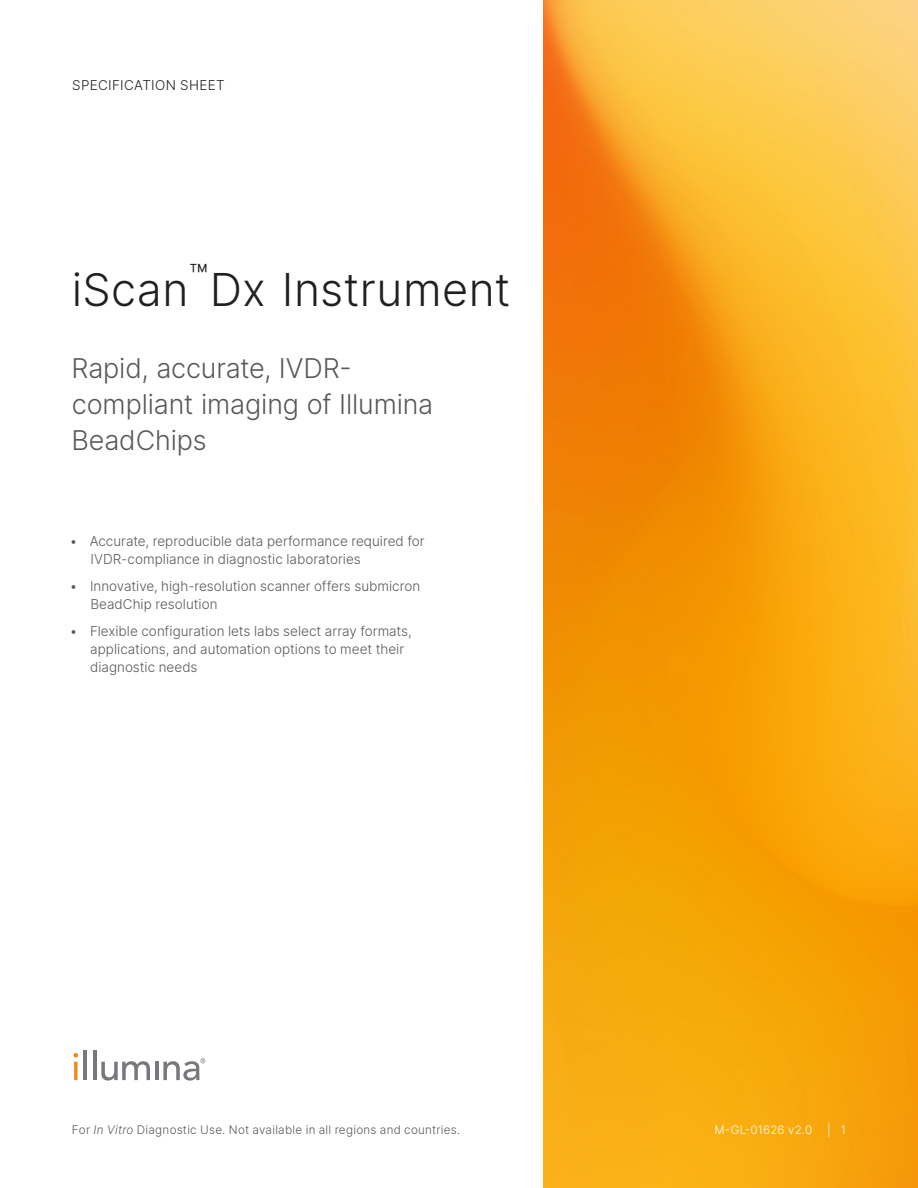
<style>
.page{position:relative;width:918px;height:1188px;background:#fff}
.page>*{position:absolute;margin:0;border:0;box-sizing:border-box;transform-origin:0 0}
.Title{font:300 45px "Inter";letter-spacing:.01em;color:#231f20}
.Subtitle{font:300 27px/36px "Inter";letter-spacing:-.005em;color:#57585a}
.t1{font:300 13.5px/18px "Inter";color:#57585a}
.zz_Document_Type___Segment{font:300 13.5px "Inter";letter-spacing:.03em;color:#231f20}
.zz_For_Research_Only{font:300 11.7px "Inter";letter-spacing:.02em;color:#57585a}
.zz_Pub_Number{font:300 11.7px "Inter";letter-spacing:.015em;color:#fff}
.s1{font-style:italic}
</style>
<div class="page">
<img style="left:543px;top:0;width:375px;height:1188px">
<svg style="left:74px;top:1062px;width:4px;height:18px"></svg>
<hr style="left:83px;top:1051px;width:4px;height:29px;background:#77787c">
<hr style="left:93px;top:1051px;width:3px;height:29px;background:#77787c">
<svg style="left:101px;top:1061px;width:49px;height:20px"></svg>
<hr style="left:155px;top:1062px;width:3px;height:18px;background:#77787c">
<svg style="left:73px;top:1053px;width:5px;height:5px"></svg>
<svg style="left:163px;top:1058px;width:42px;height:23px"></svg>
<p class="zz_Document_Type___Segment" style="left:72px;top:76px;width:154px">SPECIFICATION SHEET</p>
<p class="Title" style="left:72px;top:258px;width:441px">iScan<sup>™</sup>Dx Instrument</p>
<p class="Subtitle" style="left:72px;top:350px;width:363px">Rapid, accurate, IVDR&shy;compliant imaging of Illumina<br>BeadChips</p>
<p class="t1" style="left:90px;top:531px;width:336px;text-indent:-21px">• Accurate, reproducible data performance required for<br>IVDR-compliance in diagnostic laboratories</p>
<p class="t1" style="left:91px;top:576px;width:331px;text-indent:-21px">• Innovative, high-resolution scanner offers submicron<br>BeadChip resolution</p>
<p class="t1" style="left:90px;top:621px;width:323px;text-indent:-21px">• Flexible configuration lets labs select array formats, applications, and automation options to meet their diagnostic needs</p>
<p class="zz_For_Research_Only" style="left:72px;top:1121px;width:390px">For <span class="s1">In Vitro</span> Diagnostic Use. Not available in all regions and countries.</p>
<p class="zz_Pub_Number" style="left:715px;top:1121px;width:99px">M-GL-01626 v2.0</p>
<p class="zz_Pub_Number" style="left:827px;top:1121px;width:20px">| 1</p>
</div>
